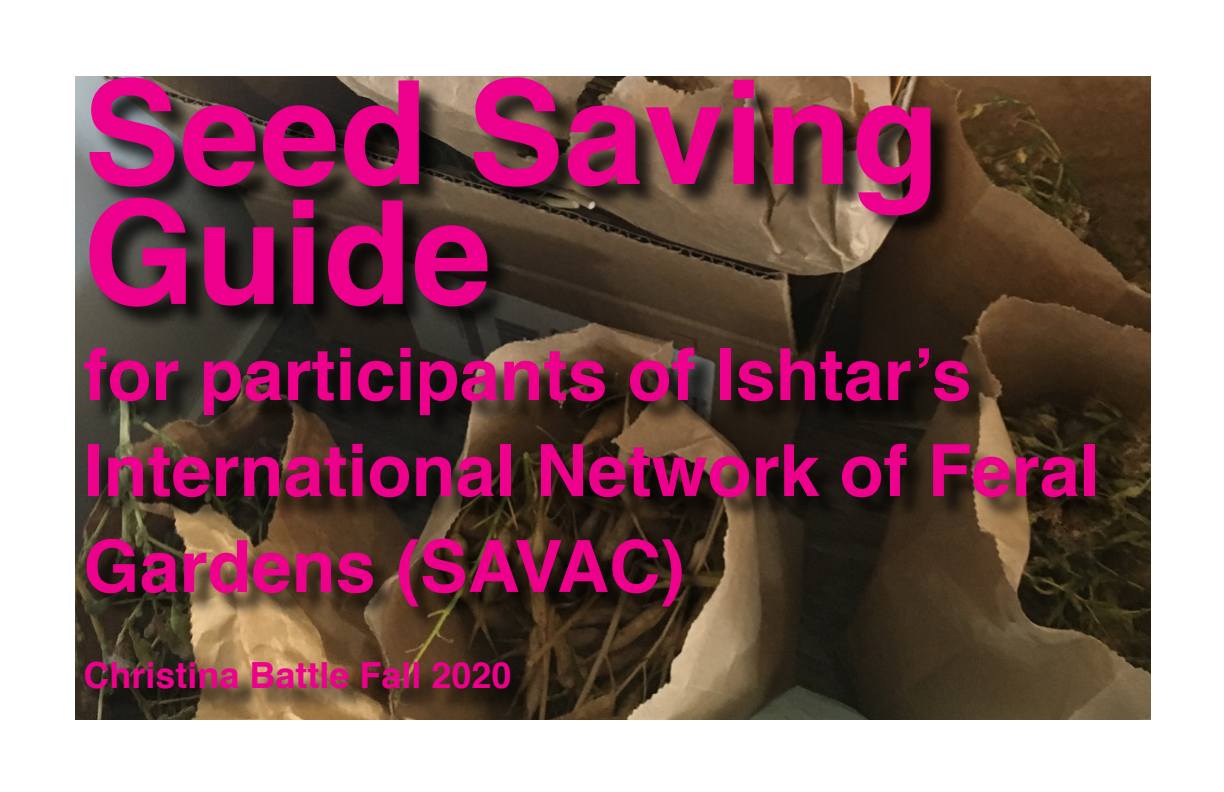
<style>
.page{position:relative;width:1224px;height:792px;background:#fff}
.page>*{position:absolute;margin:0;border:0;box-sizing:border-box;transform-origin:0 0}
.t1{font:700 144px/120px "Helvetica";color:#ec008c}
.t2{font:700 72px/96px "Helvetica";color:#ec008c}
.t3{font:700 36px "Helvetica";color:#ec008c}
</style>
<div class="page">
<img style="left:75px;top:76px;width:1076px;height:644px">
<div style="left:87px;top:80px;width:1032px;height:633px;background:#000;opacity:.75"></div>
<h1 class="t1" style="left:84px;top:75px;width:858px">Seed Saving<br>Guide</h1>
<p class="t2" style="left:84px;top:328px;width:1018px">for participants of Ishtar’s<br>International Network of Feral<br>Gardens (SAVAC)</p>
<p class="t3" style="left:84px;top:646px;width:430px">Christina Battle Fall 2020</p>
</div>
